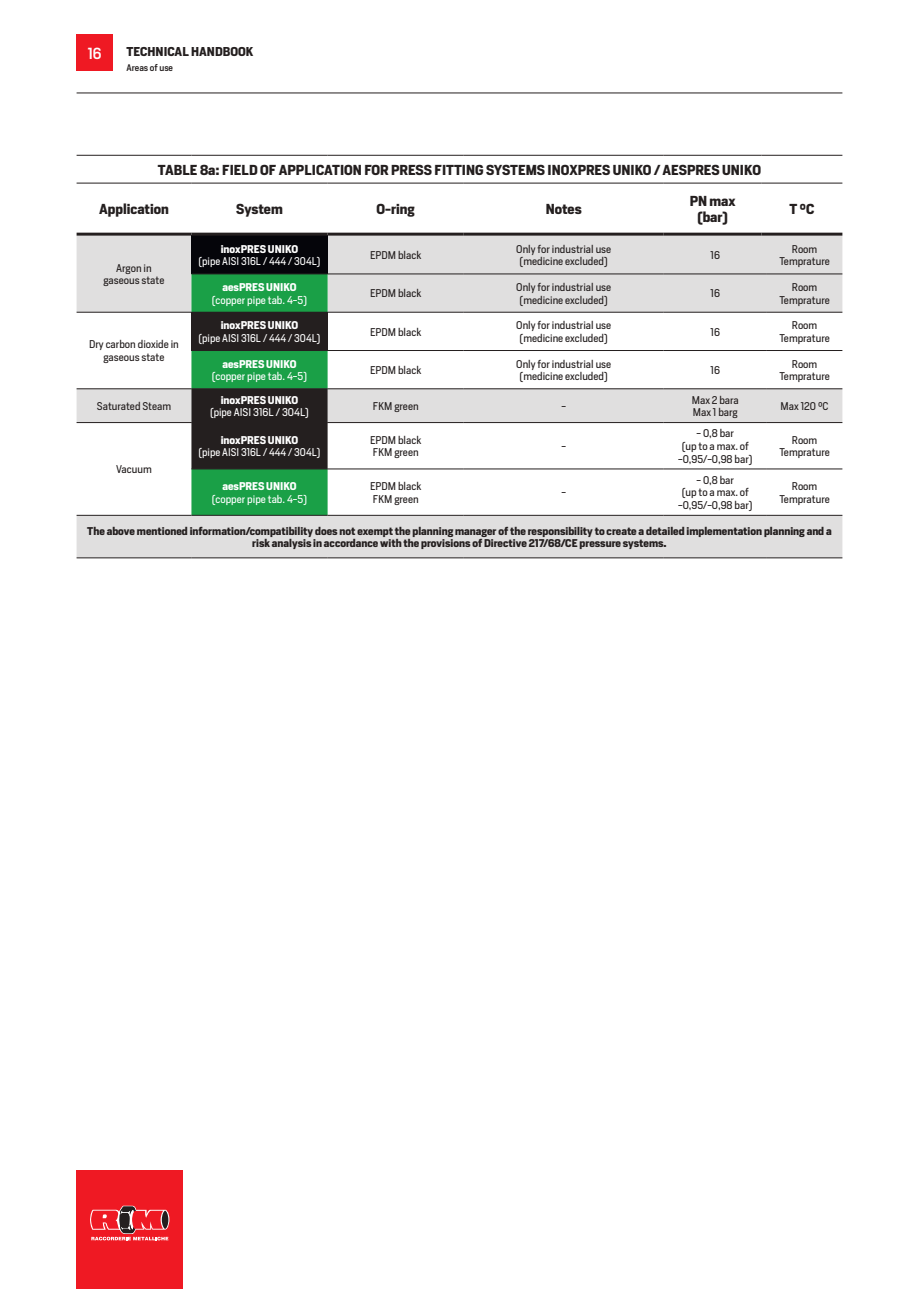
<style>
.page{position:relative;width:919px;height:1289px;background:#fff}
.page>*{position:absolute;margin:0;border:0;box-sizing:border-box;transform-origin:0 0}
.t1{font:500 15px "Heron Sans";color:#fff}
.t2{font:700 13.5px/16.2px "Heron Sans";color:#241f1f;text-align:center}
.t3{font:700 12px "Heron Sans";color:#241f1f}
.t4{font:10.5px/12.6px "Heron Sans";color:#241f1f;text-align:center}
.t5{font:700 10.5px/12.6px "Heron Sans";color:#241f1f;text-align:center}
.t6{font:10.5px "Heron Sans";color:#fff}
.t7{font:700 10.5px "Heron Sans";color:#fff}
.t8{font:500 9px "Heron Sans";color:#241f1f}
</style>
<div class="page">
<hr style="left:77px;top:93px;width:765px;height:1px;background:#241f1f">
<div style="left:77px;top:1169px;width:106px;height:119px;background:#ef1923"></div>
<svg style="left:90px;top:1205px;width:79px;height:35px"></svg>
<div style="left:77px;top:35px;width:36px;height:36px;background:#ef1923"></div>
<svg style="left:77px;top:236px;width:765px;height:321px"></svg>
<div style="left:191px;top:236px;width:136px;height:38px;background:#05050a"></div>
<svg style="left:191px;top:275px;width:136px;height:240px;background:#1f6033"></svg>
<hr style="left:77px;top:312px;width:114px;height:1px;background:#241f1f">
<hr style="left:191px;top:312px;width:136px;height:1px;background:#241f1f">
<hr style="left:327px;top:312px;width:136px;height:1px;background:#241f1f">
<hr style="left:463px;top:312px;width:200px;height:1px;background:#241f1f">
<hr style="left:663px;top:312px;width:103px;height:1px;background:#241f1f">
<hr style="left:766px;top:312px;width:76px;height:1px;background:#241f1f">
<hr style="left:77px;top:388px;width:114px;height:1px;background:#241f1f">
<hr style="left:191px;top:388px;width:136px;height:1px;background:#241f1f">
<hr style="left:327px;top:388px;width:136px;height:1px;background:#241f1f">
<hr style="left:463px;top:388px;width:200px;height:1px;background:#241f1f">
<hr style="left:663px;top:388px;width:103px;height:1px;background:#241f1f">
<hr style="left:766px;top:388px;width:76px;height:1px;background:#241f1f">
<hr style="left:77px;top:422px;width:114px;height:1px;background:#241f1f">
<hr style="left:191px;top:422px;width:136px;height:1px;background:#241f1f">
<hr style="left:327px;top:422px;width:136px;height:1px;background:#241f1f">
<hr style="left:463px;top:422px;width:200px;height:1px;background:#241f1f">
<hr style="left:663px;top:422px;width:103px;height:1px;background:#241f1f">
<hr style="left:766px;top:422px;width:76px;height:1px;background:#241f1f">
<hr style="left:77px;top:515px;width:114px;height:1px;background:#241f1f">
<hr style="left:191px;top:515px;width:136px;height:1px;background:#241f1f">
<hr style="left:327px;top:515px;width:136px;height:1px;background:#241f1f">
<hr style="left:463px;top:515px;width:200px;height:1px;background:#241f1f">
<hr style="left:663px;top:515px;width:103px;height:1px;background:#241f1f">
<hr style="left:766px;top:515px;width:76px;height:1px;background:#241f1f">
<hr style="left:77px;top:557px;width:114px;height:1px;background:#241f1f">
<hr style="left:191px;top:557px;width:136px;height:1px;background:#241f1f">
<hr style="left:327px;top:557px;width:136px;height:1px;background:#241f1f">
<hr style="left:463px;top:557px;width:200px;height:1px;background:#241f1f">
<hr style="left:663px;top:557px;width:103px;height:1px;background:#241f1f">
<hr style="left:766px;top:557px;width:76px;height:1px;background:#241f1f">
<hr style="left:191px;top:274px;width:136px;height:1px;background:#241f1f">
<hr style="left:327px;top:274px;width:136px;height:1px;background:#241f1f">
<hr style="left:463px;top:274px;width:200px;height:1px;background:#241f1f">
<hr style="left:663px;top:274px;width:103px;height:1px;background:#241f1f">
<hr style="left:766px;top:274px;width:76px;height:1px;background:#241f1f">
<hr style="left:191px;top:350px;width:136px;height:1px;background:#241f1f">
<hr style="left:327px;top:350px;width:136px;height:1px;background:#241f1f">
<hr style="left:463px;top:350px;width:200px;height:1px;background:#241f1f">
<hr style="left:663px;top:350px;width:103px;height:1px;background:#241f1f">
<hr style="left:766px;top:350px;width:76px;height:1px;background:#241f1f">
<hr style="left:191px;top:468px;width:136px;height:1px;background:#241f1f">
<hr style="left:327px;top:468px;width:136px;height:1px;background:#241f1f">
<hr style="left:463px;top:468px;width:200px;height:1px;background:#241f1f">
<hr style="left:663px;top:468px;width:103px;height:1px;background:#241f1f">
<hr style="left:766px;top:468px;width:76px;height:1px;background:#241f1f">
<hr style="left:77px;top:155px;width:114px;height:1px;background:#241f1f">
<hr style="left:191px;top:155px;width:136px;height:1px;background:#241f1f">
<hr style="left:327px;top:155px;width:136px;height:1px;background:#241f1f">
<hr style="left:463px;top:155px;width:200px;height:1px;background:#241f1f">
<hr style="left:663px;top:155px;width:98px;height:1px;background:#241f1f">
<hr style="left:761px;top:155px;width:81px;height:1px;background:#241f1f">
<hr style="left:77px;top:183px;width:114px;height:1px;background:#241f1f">
<hr style="left:191px;top:183px;width:136px;height:1px;background:#241f1f">
<hr style="left:327px;top:183px;width:136px;height:1px;background:#241f1f">
<hr style="left:463px;top:183px;width:200px;height:1px;background:#241f1f">
<hr style="left:663px;top:183px;width:98px;height:1px;background:#241f1f">
<hr style="left:761px;top:183px;width:81px;height:1px;background:#241f1f">
<hr style="left:77px;top:233px;width:114px;height:3px;background:#241f1f">
<hr style="left:191px;top:233px;width:136px;height:3px;background:#241f1f">
<hr style="left:327px;top:233px;width:136px;height:3px;background:#241f1f">
<hr style="left:463px;top:233px;width:200px;height:3px;background:#241f1f">
<hr style="left:663px;top:233px;width:98px;height:3px;background:#241f1f">
<hr style="left:761px;top:233px;width:81px;height:3px;background:#241f1f">
<h1 class="t1" style="left:88px;top:43px;width:15px">16</h1>
<p class="t3" style="left:126px;top:44px;width:128px">TECHNICAL HANDBOOK</p>
<p class="t8" style="left:126px;top:62px;width:48px">Areas of use</p>
<p class="t2" style="left:158px;top:161px;width:604px">TABLE 8a: FIELD OF APPLICATION FOR PRESS FITTING SYSTEMS INOXPRES UNIKO / AESPRES UNIKO</p>
<p class="t2" style="left:99px;top:201px;width:71px">Application</p>
<p class="t2" style="left:236px;top:201px;width:48px">System</p>
<p class="t2" style="left:376px;top:201px;width:40px">O-ring</p>
<p class="t2" style="left:545px;top:201px;width:37px">Notes</p>
<p class="t2" style="left:689px;top:193px;width:47px">PN max (bar)</p>
<p class="t2" style="left:789px;top:201px;width:26px">T °C</p>
<p class="t4" style="left:104px;top:261px;width:62px">Argon in gaseous state</p>
<p class="t4" style="left:89px;top:338px;width:91px">Dry carbon dioxide in gaseous state</p>
<p class="t4" style="left:97px;top:399px;width:76px">Saturated Steam</p>
<p class="t4" style="left:116px;top:463px;width:37px">Vacuum</p>
<p class="t7" style="left:221px;top:242px;width:79px">inoxPRES UNIKO</p>
<p class="t6" style="left:199px;top:255px;width:123px">(pipe AISI 316L / 444 / 304L)</p>
<p class="t7" style="left:222px;top:280px;width:76px">aesPRES UNIKO</p>
<p class="t6" style="left:212px;top:293px;width:97px">(copper pipe tab. 4-5)</p>
<p class="t7" style="left:221px;top:318px;width:79px">inoxPRES UNIKO</p>
<p class="t6" style="left:199px;top:331px;width:123px">(pipe AISI 316L / 444 / 304L)</p>
<p class="t7" style="left:222px;top:357px;width:76px">aesPRES UNIKO</p>
<p class="t6" style="left:212px;top:369px;width:97px">(copper pipe tab. 4-5)</p>
<p class="t7" style="left:221px;top:393px;width:79px">inoxPRES UNIKO</p>
<p class="t6" style="left:210px;top:405px;width:100px">(pipe AISI 316L / 304L)</p>
<p class="t7" style="left:221px;top:433px;width:79px">inoxPRES UNIKO</p>
<p class="t6" style="left:199px;top:445px;width:123px">(pipe AISI 316L / 444 / 304L)</p>
<p class="t4" style="left:370px;top:249px;width:53px">EPDM black</p>
<p class="t4" style="left:516px;top:242px;width:96px">Only for industrial use (medicine excluded)</p>
<p class="t4" style="left:710px;top:249px;width:11px">16</p>
<p class="t4" style="left:779px;top:242px;width:52px">Room<br>Temprature</p>
<p class="t4" style="left:370px;top:287px;width:53px">EPDM black</p>
<p class="t4" style="left:516px;top:281px;width:96px">Only for industrial use (medicine excluded)</p>
<p class="t4" style="left:710px;top:287px;width:11px">16</p>
<p class="t4" style="left:779px;top:281px;width:52px">Room<br>Temprature</p>
<p class="t4" style="left:370px;top:325px;width:53px">EPDM black</p>
<p class="t4" style="left:516px;top:319px;width:96px">Only for industrial use (medicine excluded)</p>
<p class="t4" style="left:710px;top:325px;width:11px">16</p>
<p class="t4" style="left:779px;top:319px;width:52px">Room<br>Temprature</p>
<p class="t4" style="left:370px;top:363px;width:53px">EPDM black</p>
<p class="t4" style="left:516px;top:357px;width:96px">Only for industrial use (medicine excluded)</p>
<p class="t4" style="left:710px;top:363px;width:11px">16</p>
<p class="t4" style="left:779px;top:357px;width:52px">Room<br>Temprature</p>
<p class="t4" style="left:372px;top:399px;width:47px">FKM green</p>
<p class="t4" style="left:561px;top:399px;width:6px">-</p>
<p class="t4" style="left:691px;top:393px;width:48px;text-align:left">Max 2 bara<br>Max 1 barg</p>
<p class="t4" style="left:780px;top:399px;width:49px">Max 120 °C</p>
<p class="t4" style="left:370px;top:433px;width:53px;text-align:left">EPDM black<br>FKM green</p>
<p class="t4" style="left:561px;top:439px;width:6px">-</p>
<p class="t4" style="left:678px;top:427px;width:76px">- 0,8 bar<br>(up to a max. of -0,95/-0,98 bar)</p>
<p class="t4" style="left:779px;top:433px;width:52px">Room<br>Temprature</p>
<p class="t4" style="left:678px;top:473px;width:76px">- 0,8 bar<br>(up to a max. of -0,95/-0,98 bar)</p>
<p class="t4" style="left:779px;top:479px;width:52px">Room<br>Temprature</p>
<p class="t5" style="left:87px;top:524px;width:745px">The above mentioned information/compatibility does not exempt the planning manager of the responsibility to create a detailed implementation planning and a risk analysis in accordance with the provisions of Directive 217/68/CE pressure systems.</p>
<p class="t4" style="left:370px;top:479px;width:53px;text-align:left">EPDM black<br>FKM green</p>
<p class="t4" style="left:561px;top:486px;width:6px">-</p>
<p class="t7" style="left:222px;top:479px;width:76px">aesPRES UNIKO</p>
<p class="t6" style="left:212px;top:492px;width:97px">(copper pipe tab. 4-5)</p>
</div>
